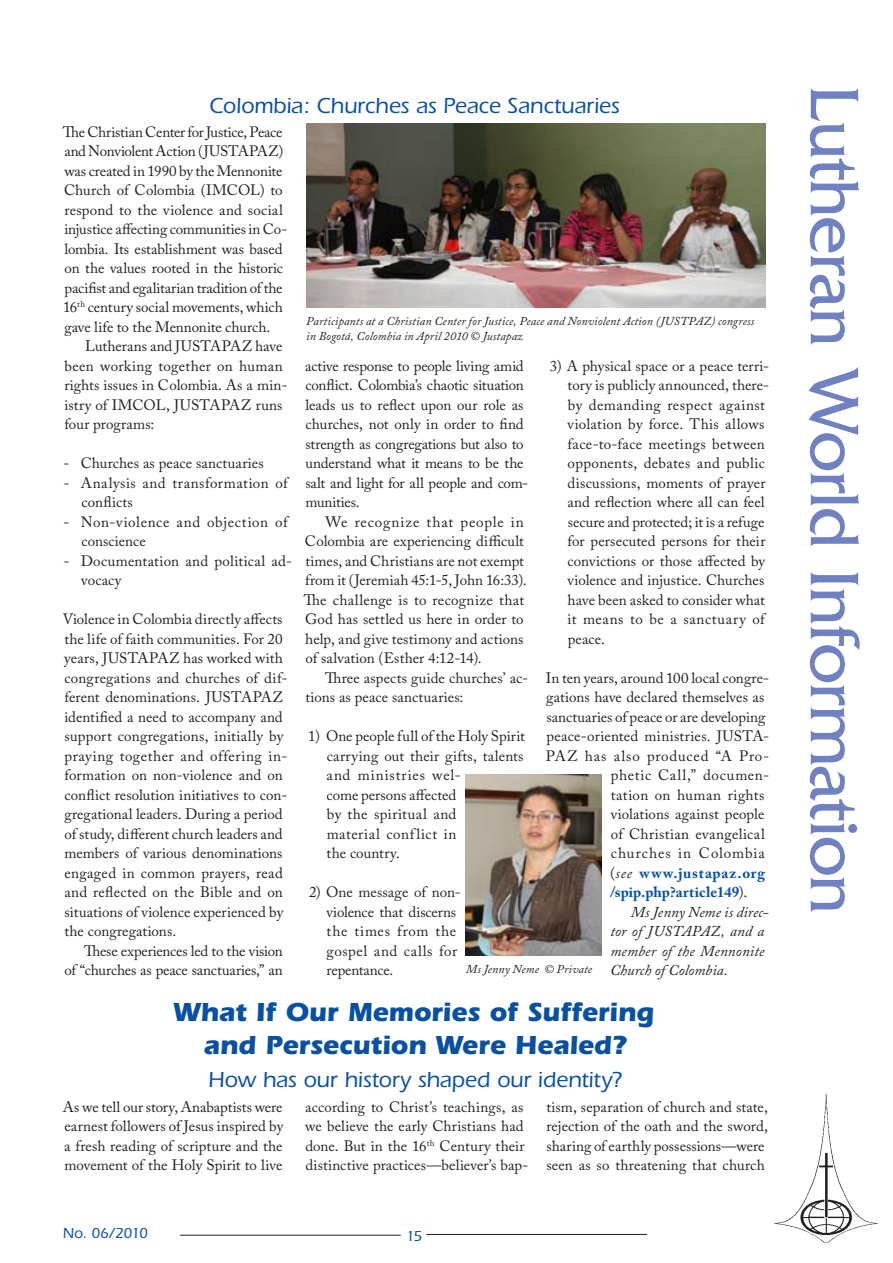
<style>
.page{position:relative;width:893px;height:1263px;background:#fff}
.page>*{position:absolute;margin:0;border:0;box-sizing:border-box;transform-origin:0 0}
.t1{font:72px "Friz Quadrata";letter-spacing:-.02em;color:#6f81c0}
.t2{font:700 27px/33px "Itc Eras";letter-spacing:-.005em;color:#0850a3;text-align:center}
.t3{font:500 22.5px "Itc Eras";letter-spacing:-.005em;color:#0850a3}
.t4{font:15px/19.5px "Adobe Caslon Pro";letter-spacing:.005em;color:#231f20}
.t5{font:italic 15px "Adobe Caslon Pro";letter-spacing:.01em;color:#231f20}
.t6{font:15px/19.5px "Adobe Caslon Pro";letter-spacing:.03em;color:#231f20}
.t7{font:15px "Adobe Caslon Pro";letter-spacing:.055em;color:#231f20}
.t8{font:15px/19.5px "Adobe Caslon Pro";letter-spacing:.035em;color:#231f20}
.t9{font:15px "Adobe Caslon Pro";letter-spacing:.025em;color:#231f20}
.t10{font:700 15px "Adobe Caslon Pro";color:#0850a3}
.t11{font:15px "Adobe Caslon Pro";letter-spacing:.04em;color:#231f20}
.t12{font:700 15px "Adobe Caslon Pro";letter-spacing:.055em;color:#0850a3}
.t13{font:500 15px "Itc Eras";letter-spacing:-.07em;color:#0850a3}
.t14{font:italic 12px/15px "Adobe Caslon Pro";letter-spacing:.01em;color:#231f20}
.s1{font-weight:400;color:#231f20}
.s2{font-weight:400;font-style:italic;color:#231f20}
.s3{font-size:15px}
</style>
<div class="page">
<hr style="left:180px;top:1235px;width:221px;height:1px;background:#231f20">
<hr style="left:426px;top:1234px;width:221px;height:1px;background:#231f20">
<img style="left:774px;top:1093px;width:105px;height:150px">
<img style="left:466px;top:775px;width:136px;height:181px">
<img style="left:306px;top:123px;width:459px;height:185px">
<h3 class="t3" style="left:209px;top:93px;width:412px">Colombia: Churches as Peace Sanctuaries</h3>
<p class="t4" style="left:63px;top:122px;width:226px">The Christian Center for Justice, Peace and Nonviolent Action (JUSTAPAZ) was created in 1990 by the Mennonite Church of Colombia (IMCOL) to respond to the violence and social injustice affecting communities in Co&shy;lombia. Its establishment was based on the values rooted in the historic pacifist and egalitarian tradition ofthe 16<sup>th</sup> century social movements, which gave life to the Mennonite church.</p>
<p class="t4" style="left:64px;top:336px;width:224px;text-indent:21px">Lutherans and JUSTAPAZ have been working together on human rights issues in Colombia. As a min&shy;istry of IMCOL, JUSTAPAZ runs four programs:</p>
<p class="t4" style="left:63px;top:453px;width:202px">- Churches as peace sanctuaries</p>
<p class="t6" style="left:81px;top:473px;width:208px;text-indent:-18px">- Analysis and transformation of conflicts</p>
<p class="t8" style="left:81px;top:512px;width:208px;text-indent:-18px">- Non-violence and objection of conscience</p>
<p class="t4" style="left:81px;top:551px;width:212px;text-indent:-18px">- Documentation and political ad&shy;vocacy</p>
<p class="t4" style="left:63px;top:609px;width:226px">Violence in Colombia directly affects the life of faith communities. For 20 years, JUSTAPAZ has worked with congregations and churches of dif&shy;ferent denominations. JUSTAPAZ identified a need to accompany and support congregations, initially by praying together and offering in&shy;formation on non-violence and on conflict resolution initiatives to con&shy;gregational leaders. During a period of study, different church leaders and members of various denominations engaged in common prayers, read and reflected on the Bible and on situations of violence experienced by the congregations.</p>
<p class="t4" style="left:64px;top:941px;width:220px;text-align:right">These experiences led to the vision<br>of “churches as peace sanctuaries,” an</p>
<p class="t14" style="left:306px;top:313px;width:449px">Participants at a Christian Center for Justice, Peace and Nonviolent Action (JUSTPAZ) congress in Bogotá, Colombia in April 2010 © Justapaz</p>
<p class="t4" style="left:567px;top:356px;width:203px;text-indent:-17px">3) A physical space or a peace terri&shy;tory is publicly announced, there&shy;by demanding respect against violation by force. This allows face-to-face meetings between opponents, debates and public discussions, moments of prayer and reflection where all can feel secure and protected; it is a refuge for persecuted persons for their convictions or those affected by violence and injustice. Churches have been asked to consider what it means to be a sanctuary of peace.</p>
<p class="t4" style="left:546px;top:668px;width:225px">In ten years, around 100 local congre-</p>
<p class="t4" style="left:546px;top:687px;width:220px">gations have declared themselves as</p>
<p class="t4" style="left:546px;top:707px;width:220px">sanctuaries of peace or are developing</p>
<p class="t4" style="left:546px;top:726px;width:224px">peace-oriented ministries. JUSTA-</p>
<p class="t7" style="left:546px;top:747px;width:225px">PAZ has also produced “A Pro-</p>
<p class="t11" style="left:611px;top:766px;width:160px">phetic Call,” documen-</p>
<p class="t6" style="left:611px;top:785px;width:155px">tation on human rights</p>
<p class="t4" style="left:611px;top:804px;width:155px">violations against people</p>
<p class="t9" style="left:611px;top:825px;width:155px">of Christian evangelical</p>
<p class="t7" style="left:611px;top:844px;width:155px">churches in Colombia</p>
<p class="t12" style="left:610px;top:864px;width:156px"><span class="s1">(</span><span class="s2">see</span> www.justapaz.org</p>
<p class="t10" style="left:610px;top:883px;width:139px">/spip.php?article149<span class="s1">).</span></p>
<p class="t5" style="left:631px;top:903px;width:139px">Ms Jenny Neme is direc-</p>
<p class="t5" style="left:610px;top:922px;width:155px">tor of JUSTAPAZ, and a</p>
<p class="t5" style="left:610px;top:942px;width:155px">member of the Mennonite</p>
<p class="t14" style="left:466px;top:962px;width:263px">Ms Jenny Neme © Private <span class="s3">Church of Colombia.</span></p>
<p class="t4" style="left:305px;top:356px;width:225px">active response to people living amid conflict. Colombia’s chaotic situation leads us to reflect upon our role as churches, not only in order to find strength as congregations but also to understand what it means to be the salt and light for all people and com&shy;munities.</p>
<p class="t4" style="left:304px;top:512px;width:224px;text-indent:22px">We recognize that people in Colombia are experiencing difficult times, and Christians are not exempt from it (Jeremiah 45:1-5, John 16:33).<br>The challenge is to recognize that God has settled us here in order to help, and give testimony and actions of salvation (Esther 4:12-14).</p>
<p class="t4" style="left:305px;top:668px;width:224px;text-indent:20px">Three aspects guide churches’ ac&shy;tions as peace sanctuaries:</p>
<p class="t4" style="left:327px;top:726px;width:200px;text-indent:-18px">1) One people full of the Holy Spirit carrying out their gifts, talents and ministries wel-<br>come persons affected<br>by the spiritual and<br>material conflict in<br>the country.</p>
<p class="t4" style="left:326px;top:882px;width:136px;text-indent:-17px">2) One message of non&shy;violence that discerns the times from the gospel and calls for repentance.</p>
<h2 class="t2" style="left:174px;top:996px;width:482px">What If Our Memories of Suffering and Persecution Were Healed?</h2>
<h3 class="t3" style="left:208px;top:1067px;width:416px">How has our history shaped our identity?</h3>
<p class="t4" style="left:63px;top:1097px;width:222px;text-align:justify">As we tell our story, Anabaptists were earnest followers of Jesus inspired by a fresh reading of scripture and the movement of the Holy Spirit to live</p>
<p class="t4" style="left:305px;top:1097px;width:225px">according to Christ’s teachings, as we believe the early Christians had done. But in the 16<sup>th</sup> Century their distinctive practices—believer’s bap-</p>
<p class="t4" style="left:546px;top:1097px;width:223px">tism, separation of church and state, rejection of the oath and the sword, sharing of earthly possessions—were seen as so threatening that church</p>
<p class="t13" style="left:63px;top:1224px;width:87px">No. 06/2010</p>
<p class="t13" style="left:406px;top:1227px;width:16px">15</p>
<h1 class="t1" style="left:874px;top:85px;width:830px;rotate:90deg">Lutheran World Information</h1>
</div>
